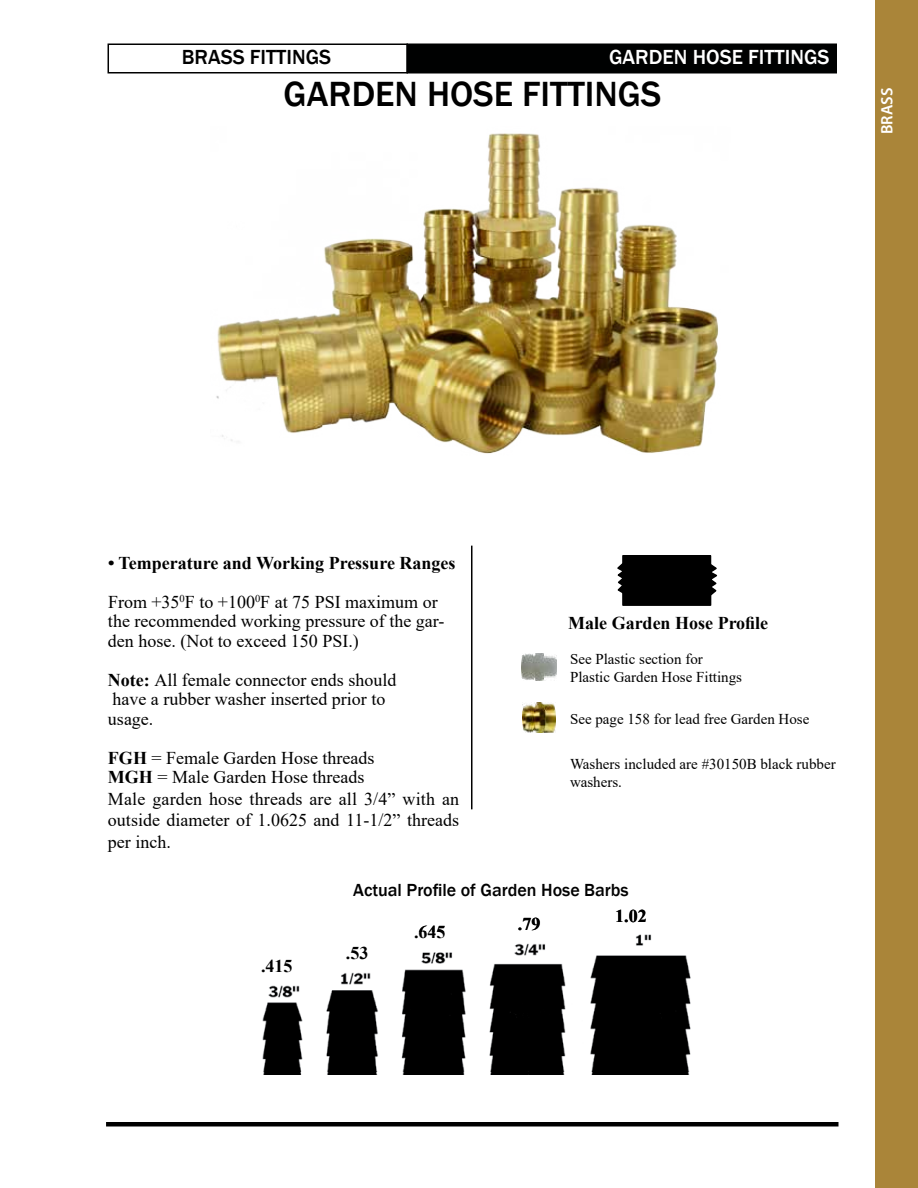
<style>
.page{position:relative;width:918px;height:1188px;background:#fff}
.page>*{position:absolute;margin:0;border:0;box-sizing:border-box;transform-origin:0 0}
.t1{font:500 36px "Franklin Gothic";color:#000}
.t2{font:500 21px "Franklin Gothic";color:#fff}
.t3{font:500 21px "Franklin Gothic";color:#000}
.t4{font:18px/19.5px "Times New Roman";color:#000}
.t5{font:700 18px/39px "Times New Roman";color:#000}
.t6{font:500 18px "Franklin Gothic";color:#000}
.t7{font:600 16.5px "Myriad Pro";color:#fff}
.t8{font:15px/18px "Times New Roman";color:#000}
.s1{font-weight:400}
.s2{font-weight:700}
</style>
<div class="page">
<div style="left:406px;top:44px;width:431px;height:30px;background:#000101;border:2px solid #000101"></div>
<div style="left:108px;top:44px;width:300px;height:30px;border:2px solid #000"></div>
<hr style="left:106px;top:1122px;width:733px;height:4px;background:#000">
<hr style="left:471px;top:546px;width:1px;height:263px;background:#000">
<img style="left:263px;top:1071px;width:427px;height:3px">
<img style="left:262px;top:934px;width:429px;height:137px">
<div style="left:876px;top:0;width:42px;height:1188px;background:#aa8539"></div>
<svg style="left:617px;top:555px;width:101px;height:51px;background:#151515"></svg>
<img style="left:216px;top:133px;width:503px;height:321px">
<img style="left:522px;top:654px;width:34px;height:27px">
<img style="left:523px;top:702px;width:32px;height:31px">
<p class="t3" style="left:182px;top:44px;width:151px">BRASS FITTINGS</p>
<p class="t2" style="left:609px;top:44px;width:222px">GARDEN HOSE FITTINGS</p>
<h1 class="t1" style="left:284px;top:72px;width:379px">GARDEN HOSE FITTINGS</h1>
<p class="t7" style="left:877px;top:134px;width:48px;rotate:-90deg">BRASS</p>
<p class="t5" style="left:108px;top:542px;width:349px">• Temperature and Working Pressure Ranges<br><span class="s1">From +35</span><sup>0</sup><span class="s1">F to +100</span><sup>0</sup><span class="s1">F at 75 PSI maximum or</span></p>
<p class="t4" style="left:108px;top:611px;width:338px">the recommended working pressure of the gar&shy;den hose. (Not to exceed 150 PSI.)</p>
<p class="t4" style="left:108px;top:669px;width:290px"><span class="s2">Note:</span> All female connector ends should have a rubber washer inserted prior to usage.</p>
<p class="t4" style="left:108px;top:747px;width:268px"><span class="s2">FGH</span> = Female Garden Hose threads<br><span class="s2">MGH</span> = Male Garden Hose threads</p>
<p class="t4" style="left:108px;top:787px;width:353px;line-height:21.6px;text-align:justify">Male garden hose threads are all 3/4” with an outside diameter of 1.0625 and 11-1/2” threads per inch.</p>
<p class="t6" style="left:353px;top:879px;width:277px">Actual Profile of Garden Hose Barbs</p>
<p class="t5" style="left:568px;top:603px;width:202px">Male Garden Hose Profile</p>
<p class="t8" style="left:570px;top:650px;width:174px">See Plastic section for<br>Plastic Garden Hose Fittings</p>
<p class="t8" style="left:570px;top:710px;width:241px">See page 158 for lead free Garden Hose</p>
<p class="t8" style="left:570px;top:755px;width:267px">Washers included are #30150B black rubber washers.</p>
<p class="t5" style="left:261px;top:946px;width:33px">.415</p>
<p class="t5" style="left:346px;top:933px;width:24px">.53</p>
<p class="t5" style="left:414px;top:912px;width:33px">.645</p>
<p class="t5" style="left:518px;top:904px;width:24px">.79</p>
<p class="t5" style="left:615px;top:896px;width:33px">1.02</p>
</div>
